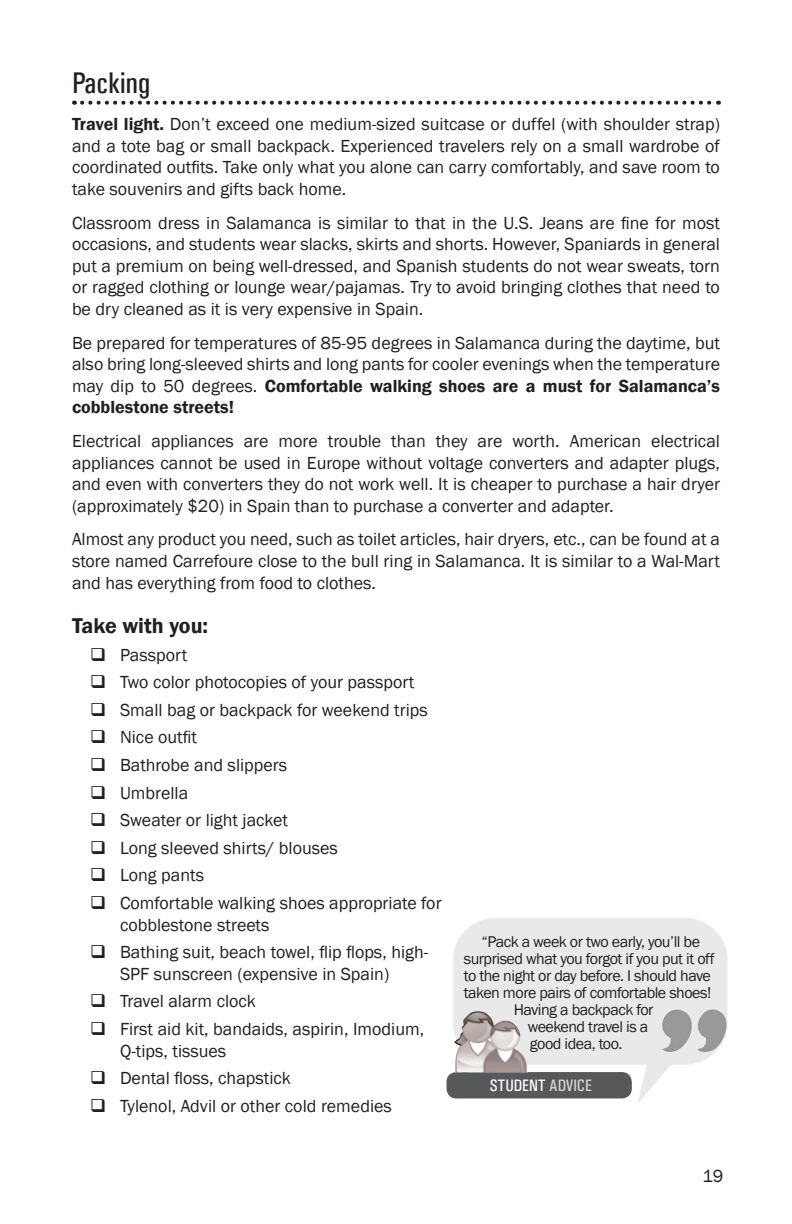
<style>
.page{position:relative;width:792px;height:1224px;background:#fff}
.page>*{position:absolute;margin:0;border:0;box-sizing:border-box;transform-origin:0 0}
.Main_Header{font:30px "Univers Condensed";color:#231f20}
.SubHead{font:600 22px "Franklin Gothic";color:#231f20}
.Body_Text{font:18px/21.6px "Franklin Gothic";color:#231f20;text-align:justify}
.Student_Advice_-_Quo{font:16.6px "Univers Condensed";letter-spacing:-.01em;color:#fff}
.Student_Advice_-_Quo-2{font:16px "Franklin Gothic";letter-spacing:-.03em;color:#231f20}
.s1{font-weight:600}
.s2{color:#d4d5d7}
</style>
<div class="page">
<svg style="left:82px;top:101px;width:637px;height:4px"></svg>
<img style="left:451px;top:918px;width:276px;height:185px">
<div style="left:447px;top:1072px;width:185px;height:26px;background:#57585a;border-radius:10px"></div>
<img style="left:454px;top:1011px;width:74px;height:62px">
<img style="left:658px;top:1009px;width:69px;height:43px">
<p class="Main_Header" style="left:72px;top:65px;width:80px">Packing</p>
<p class="Body_Text" style="left:72px;top:114px;width:650px"><span class="s1">Travel light.</span> Don’t exceed one medium-sized suitcase or duffel (with shoulder strap) and a tote bag or small backpack. Experienced travelers rely on a small wardrobe of coordinated outfits. Take only what you alone can carry comfortably, and save room to take souvenirs and gifts back home.</p>
<p class="Body_Text" style="left:72px;top:212px;width:650px">Classroom dress in Salamanca is similar to that in the U.S. Jeans are fine for most occasions, and students wear slacks, skirts and shorts. However, Spaniards in general put a premium on being well-dressed, and Spanish students do not wear sweats, torn or ragged clothing or lounge wear/pajamas. Try to avoid bringing clothes that need to be dry cleaned as it is very expensive in Spain.</p>
<p class="Body_Text" style="left:72px;top:332px;width:650px">Be prepared for temperatures of 85-95 degrees in Salamanca during the daytime, but also bring long-sleeved shirts and long pants for cooler evenings when the temperature may dip to 50 degrees. <span class="s1">Comfortable walking shoes are a must for Salamanca’s cobblestone streets!</span></p>
<p class="Body_Text" style="left:72px;top:431px;width:650px">Electrical appliances are more trouble than they are worth. American electrical appliances cannot be used in Europe without voltage converters and adapter plugs, and even with converters they do not work well. It is cheaper to purchase a hair dryer (approximately $20) in Spain than to purchase a converter and adapter.</p>
<p class="Body_Text" style="left:72px;top:529px;width:650px">Almost any product you need, such as toilet articles, hair dryers, etc., can be found at a store named Carrefoure close to the bull ring in Salamanca. It is similar to a Wal-Mart and has everything from food to clothes.</p>
<p class="SubHead" style="left:72px;top:612px;width:138px">Take with you:</p>
<p class="Body_Text" style="left:90px;top:644px;width:99px">❑ Passport</p>
<p class="Body_Text" style="left:90px;top:672px;width:326px">❑ Two color photocopies of your passport</p>
<p class="Body_Text" style="left:90px;top:699px;width:339px">❑ Small bag or backpack for weekend trips</p>
<p class="Body_Text" style="left:90px;top:727px;width:109px">❑ Nice outfit</p>
<p class="Body_Text" style="left:90px;top:755px;width:199px">❑ Bathrobe and slippers</p>
<p class="Body_Text" style="left:90px;top:782px;width:100px">❑ Umbrella</p>
<p class="Body_Text" style="left:90px;top:810px;width:200px">❑ Sweater or light jacket</p>
<p class="Body_Text" style="left:90px;top:837px;width:249px">❑ Long sleeved shirts/ blouses</p>
<p class="Body_Text" style="left:90px;top:865px;width:116px">❑ Long pants</p>
<p class="Body_Text" style="left:120px;top:893px;width:323px;text-indent:-30px">❑ Comfortable walking shoes appropriate for cobblestone streets</p>
<p class="Body_Text" style="left:90px;top:942px;width:340px;text-align:center">❑ Bathing suit, beach towel, flip flops, high-<br>SPF sunscreen (expensive in Spain)</p>
<p class="Body_Text" style="left:90px;top:991px;width:167px">❑ Travel alarm clock</p>
<p class="Body_Text" style="left:120px;top:1019px;width:306px;text-indent:-30px">❑ First aid kit, bandaids, aspirin, Imodium,<br>Q-tips, tissues</p>
<p class="Body_Text" style="left:90px;top:1068px;width:202px">❑ Dental floss, chapstick</p>
<p class="Body_Text" style="left:90px;top:1095px;width:303px">❑ Tylenol, Advil or other cold remedies</p>
<p class="Student_Advice_-_Quo-2" style="left:481px;top:932px;width:220px">“Pack a week or two early, you’ll be</p>
<p class="Student_Advice_-_Quo-2" style="left:464px;top:949px;width:252px">surprised what you forgot if you put it off</p>
<p class="Student_Advice_-_Quo-2" style="left:464px;top:966px;width:249px">to the night or day before. I should have</p>
<p class="Student_Advice_-_Quo-2" style="left:464px;top:983px;width:249px">taken more pairs of comfortable shoes!</p>
<p class="Student_Advice_-_Quo-2" style="left:514px;top:1000px;width:141px">Having a backpack for</p>
<p class="Student_Advice_-_Quo-2" style="left:528px;top:1017px;width:122px">weekend travel is a</p>
<p class="Student_Advice_-_Quo-2" style="left:530px;top:1034px;width:94px">good idea, too.</p>
<p class="Student_Advice_-_Quo" style="left:490px;top:1075px;width:104px">STUDENT <span class="s2">ADVICE</span></p>
<p class="Body_Text" style="left:702px;top:1165px;width:22px">19</p>
</div>
